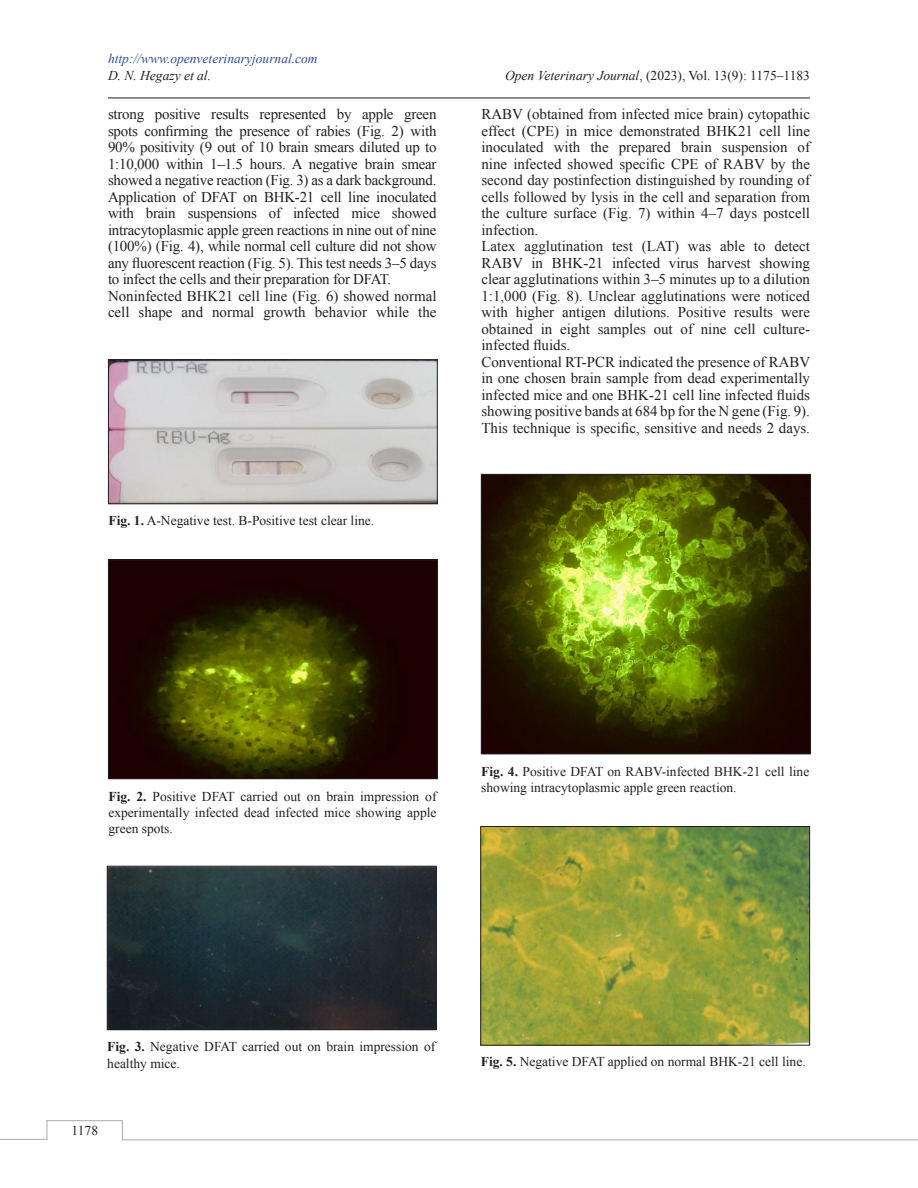
<style>
.page{position:relative;width:918px;height:1188px;background:#fff}
.page>*{position:absolute;margin:0;border:0;box-sizing:border-box;transform-origin:0 0}
.Para{font:15px/16.5px "Times New Roman";color:#231f20;text-align:justify}
.Fig_Caption{font:13.5px/16.2px "Times New Roman";color:#231f20}
.t1{font:italic 13.5px "Times New Roman";color:#304d94}
.t2{font:italic 13.5px "Times New Roman";color:#231f20}
.s1{font-style:italic}
.s2{font-weight:700}
</style>
<div class="page">
<hr style="left:108px;top:98px;width:702px;height:1px;background:#231f20">
<svg style="left:0;top:1120px;width:918px;height:21px"></svg>
<img style="left:110px;top:361px;width:326px;height:141px">
<div style="left:108px;top:359px;width:330px;height:145px;border:1px solid #231f20"></div>
<img style="left:110px;top:562px;width:326px;height:215px">
<div style="left:108px;top:560px;width:330px;height:219px;border:1px solid #231f20"></div>
<img style="left:109px;top:868px;width:325px;height:160px">
<div style="left:107px;top:866px;width:329px;height:164px;border:1px solid #231f20"></div>
<img style="left:483px;top:476px;width:326px;height:276px">
<div style="left:481px;top:474px;width:330px;height:280px;border:1px solid #231f20"></div>
<img style="left:482px;top:828px;width:326px;height:216px">
<div style="left:480px;top:826px;width:330px;height:220px;border:1px solid #231f20"></div>
<p class="t1" style="left:108px;top:50px;width:211px">http://www.openveterinaryjournal.com</p>
<p class="t2" style="left:108px;top:66px;width:105px">D. N. Hegazy et al.</p>
<p class="Fig_Caption" style="left:505px;top:67px;width:306px"><span class="s1">Open Veterinary Journal</span>, (2023), Vol. 13(9): 1175–1183</p>
<p class="Para" style="left:108px;top:106px;width:330px">strong positive results represented by apple green spots confirming the presence of rabies (Fig. 2) with 90% positivity (9 out of 10 brain smears diluted up to 1:10,000 within 1–1.5 hours. A negative brain smear showed a negative reaction (Fig. 3) as a dark background.<br>Application of DFAT on BHK-21 cell line inoculated with brain suspensions of infected mice showed intracytoplasmic apple green reactions in nine out of nine (100%) (Fig. 4), while normal cell culture did not show any fluorescent reaction (Fig. 5). This test needs 3–5 days to infect the cells and their preparation for DFAT.</p>
<p class="Para" style="left:108px;top:287px;width:330px">Noninfected BHK21 cell line (Fig. 6) showed normal cell shape and normal growth behavior while the</p>
<p class="Fig_Caption" style="left:108px;top:513px;width:267px"><span class="s2">Fig. 1.</span> A-Negative test. B-Positive test clear line.</p>
<p class="Para" style="left:482px;top:106px;width:330px">RABV (obtained from infected mice brain) cytopathic effect (CPE) in mice demonstrated BHK21 cell line inoculated with the prepared brain suspension of nine infected showed specific CPE of RABV by the second day postinfection distinguished by rounding of cells followed by lysis in the cell and separation from the culture surface (Fig. 7) within 4–7 days postcell infection.</p>
<p class="Para" style="left:482px;top:238px;width:330px">Latex agglutination test (LAT) was able to detect RABV in BHK-21 infected virus harvest showing clear agglutinations within 3–5 minutes up to a dilution 1:1,000 (Fig. 8). Unclear agglutinations were noticed with higher antigen dilutions. Positive results were obtained in eight samples out of nine cell culture&shy;infected fluids.</p>
<p class="Para" style="left:482px;top:353px;width:330px">Conventional RT-PCR indicated the presence of RABV in one chosen brain sample from dead experimentally infected mice and one BHK-21 cell line infected fluids showing positive bands at 684 bp for the N gene (Fig. 9).<br>This technique is specific, sensitive and needs 2 days.</p>
<p class="Fig_Caption" style="left:108px;top:788px;width:330px;text-align:justify"><span class="s2">Fig. 2.</span> Positive DFAT carried out on brain impression of experimentally infected dead infected mice showing apple green spots.</p>
<p class="Fig_Caption" style="left:481px;top:763px;width:330px"><span class="s2">Fig. 4.</span> Positive DFAT on RABV-infected BHK-21 cell line showing intracytoplasmic apple green reaction.</p>
<p class="Fig_Caption" style="left:107px;top:1039px;width:330px"><span class="s2">Fig. 3.</span> Negative DFAT carried out on brain impression of healthy mice.</p>
<p class="Fig_Caption" style="left:72px;top:1122px;width:28px">1178</p>
<p class="Fig_Caption" style="left:481px;top:1054px;width:326px"><span class="s2">Fig. 5.</span> Negative DFAT applied on normal BHK-21 cell line.</p>
</div>
